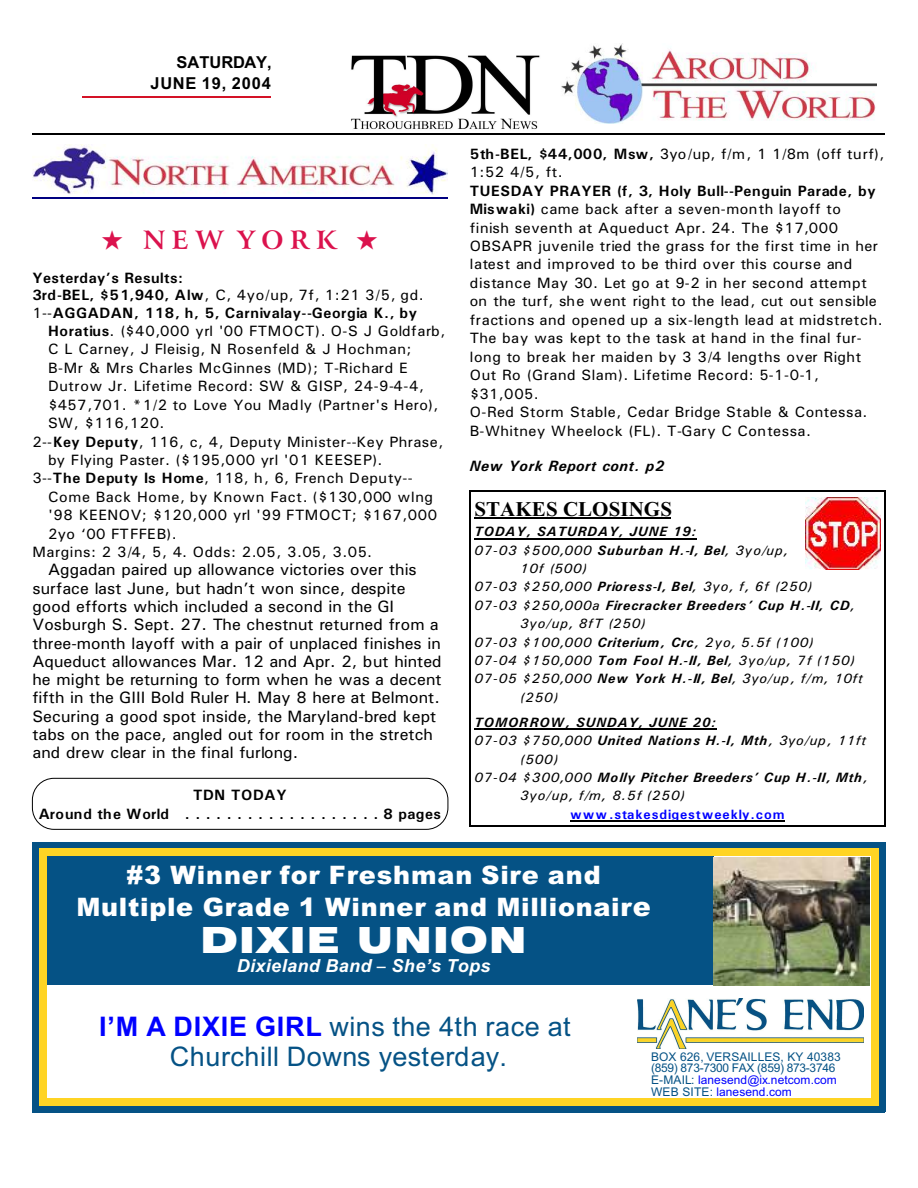
<style>
.page{position:relative;width:918px;height:1188px;background:#fff}
.page>*{position:absolute;margin:0;border:0;box-sizing:border-box;transform-origin:0 0}
.t1{font:36px "Swis 721 Blk Ex BT";letter-spacing:.035em;color:#fff}
.t2{font:27px/30.6px "Arial";letter-spacing:.02em;color:#055285;text-align:center}
.t3{font:900 25.5px/32.1px "Arial";letter-spacing:.035em;color:#fff;text-align:center}
.t4{font:700 25.5px "Arrus BT";letter-spacing:.255em;color:#db124d}
.t5{font:700 21px "Times New Roman";letter-spacing:.005em;color:#000}
.t6{font:italic 700 18px "Arial";letter-spacing:.02em;color:#fff}
.t7{font:16.5px/18.3px "Univers";letter-spacing:.005em;color:#000}
.t8{font:700 16.5px/21.6px "Arial";letter-spacing:.02em;color:#000;text-align:right}
.t9{font:15px/18.5px "Univers";letter-spacing:.035em;color:#000}
.t10{font:700 15px/19.2px "Univers";letter-spacing:.04em;color:#000;text-align:center}
.t11{font:italic 700 15px "Univers";letter-spacing:.04em;color:#000}
.t12{font:italic 13.5px "Univers";letter-spacing:.065em;color:#000}
.t13{font:italic 700 13.5px "Univers";letter-spacing:.065em;color:#000}
.t14{font:italic 700 13.5px "Univers";letter-spacing:.045em;color:#000}
.t15{font:700 13.5px "Univers";letter-spacing:.065em;color:#00f}
.t16{font:12px/11.7px "Arial";letter-spacing:.01em;color:#055285}
.s1{font-weight:700}
.s2{font-weight:400}
.s3{font-size:27px}
.s4{font-weight:700;color:#00f}
.s5{color:#00f}
</style>
<div class="page">
<hr style="left:82px;top:96px;width:189px;height:2px;background:#d41226">
<img style="left:561px;top:44px;width:315px;height:79px">
<img style="left:351px;top:55px;width:189px;height:75px">
<hr style="left:32px;top:134px;width:853px;height:1px;background:#000">
<img style="left:32px;top:145px;width:416px;height:49px">
<hr style="left:32px;top:197px;width:416px;height:1px;background:#000080">
<div style="left:32px;top:842px;width:7px;height:270px;background:#055285"></div>
<div style="left:878px;top:842px;width:7px;height:270px;background:#055285"></div>
<div style="left:32px;top:842px;width:853px;height:7px;background:#055285"></div>
<div style="left:32px;top:1105px;width:853px;height:7px;background:#055285"></div>
<img style="left:637px;top:999px;width:227px;height:49px">
<div style="left:47px;top:856px;width:666px;height:129px;background:#055285"></div>
<div style="left:40px;top:848px;width:7px;height:257px;background:#ffd424"></div>
<div style="left:872px;top:848px;width:7px;height:257px;background:#ffd424"></div>
<div style="left:40px;top:848px;width:839px;height:7px;background:#ffd424"></div>
<div style="left:40px;top:1099px;width:839px;height:7px;background:#ffd424"></div>
<img style="left:714px;top:858px;width:156px;height:127px">
<img style="left:805px;top:498px;width:75px;height:72px">
<hr style="left:474px;top:517px;width:197px;height:1px;background:#000">
<hr style="left:474px;top:538px;width:223px;height:1px;background:#000">
<hr style="left:474px;top:729px;width:243px;height:1px;background:#000">
<hr style="left:570px;top:820px;width:215px;height:1px;background:#000">
<hr style="left:470px;top:491px;width:1px;height:336px;background:#000">
<hr style="left:884px;top:491px;width:1px;height:336px;background:#000">
<hr style="left:470px;top:491px;width:415px;height:1px;background:#000">
<hr style="left:470px;top:826px;width:415px;height:1px;background:#000">
<div style="left:32px;top:778px;width:416px;height:51px;border:1px solid #000;border-radius:22px"></div>
<p class="t8" style="left:150px;top:52px;width:123px">SATURDAY,<br>JUNE 19, 2004</p>
<h3 class="t4" style="left:102px;top:230px;width:278px">★ NEW YORK ★</h3>
<p class="t10" style="left:32px;top:269px;width:152px">Yesterday’s Results:</p>
<p class="t9" style="left:32px;top:287px;width:393px"><span class="s1">3rd-BEL, $51,940, Alw</span>, C, 4yo/up, 7f, 1:21 3/5, gd.</p>
<p class="t10" style="left:32px;top:304px;width:386px"><span class="s2">1--</span>AGGADAN, 118, h, 5, Carnivalay--Georgia K., by</p>
<p class="t9" style="left:48px;top:323px;width:399px"><span class="s1">Horatius</span>. ($40,000 yrl '00 FTMOCT). O-S J Goldfarb,</p>
<p class="t9" style="left:48px;top:341px;width:365px">C L Carney, J Fleisig, N Rosenfeld &amp; J Hochman;</p>
<p class="t9" style="left:48px;top:360px;width:361px">B-Mr &amp; Mrs Charles McGinnes (MD); T-Richard E</p>
<p class="t9" style="left:48px;top:378px;width:377px">Dutrow Jr. Lifetime Record: SW &amp; GISP, 24-9-4-4,</p>
<p class="t9" style="left:48px;top:397px;width:392px">$457,701. *1/2 to Love You Madly (Partner's Hero),</p>
<p class="t9" style="left:48px;top:415px;width:118px">SW, $116,120.</p>
<p class="t9" style="left:32px;top:434px;width:412px">2--<span class="s1">Key Deputy</span>, 116, c, 4, Deputy Minister--Key Phrase,</p>
<p class="t9" style="left:48px;top:452px;width:336px">by Flying Paster. ($195,000 yrl '01 KEESEP).</p>
<p class="t9" style="left:32px;top:470px;width:382px">3--<span class="s1">The Deputy Is Home</span>, 118, h, 6, French Deputy--</p>
<p class="t9" style="left:48px;top:489px;width:387px">Come Back Home, by Known Fact. ($130,000 wlng</p>
<p class="t9" style="left:48px;top:507px;width:391px">'98 KEENOV; $120,000 yrl '99 FTMOCT; $167,000</p>
<p class="t9" style="left:48px;top:526px;width:130px">2yo ‘00 FTFFEB).</p>
<p class="t9" style="left:32px;top:544px;width:341px">Margins: 2 3/4, 5, 4. Odds: 2.05, 3.05, 3.05.</p>
<p class="t7" style="left:32px;top:562px;width:411px;text-indent:16px">Aggadan paired up allowance victories over this surface last June, but hadn’t won since, despite good efforts which included a second in the GI Vosburgh S. Sept. 27. The chestnut returned from a three-month layoff with a pair of unplaced finishes in Aqueduct allowances Mar. 12 and Apr. 2, but hinted he might be returning to form when he was a decent fifth in the GIII Bold Ruler H. May 8 here at Belmont.<br>Securing a good spot inside, the Maryland-bred kept tabs on the pace, angled out for room in the stretch and drew clear in the final furlong.</p>
<p class="t10" style="left:39px;top:786px;width:404px">TDN TODAY<br>Around the World ...................8 pages</p>
<p class="t9" style="left:470px;top:146px;width:416px"><span class="s1">5th-BEL, $44,000, Msw,</span> 3yo/up, f/m, 1 1/8m (off turf),<br>1:52 4/5, ft.</p>
<p class="t9" style="left:470px;top:183px;width:415px"><span class="s1">TUESDAY PRAYER (f, 3, Holy Bull--Penguin Parade, by Miswaki)</span> came back after a seven-month layoff to finish seventh at Aqueduct Apr. 24. The $17,000<br>OBSAPR juvenile tried the grass for the first time in her latest and improved to be third over this course and distance May 30. Let go at 9-2 in her second attempt on the turf, she went right to the lead, cut out sensible fractions and opened up a six-length lead at midstretch.<br>The bay was kept to the task at hand in the final fur&shy;long to break her maiden by 3 3/4 lengths over Right Out Ro (Grand Slam). Lifetime Record: 5-1-0-1, $31,005.<br>O-Red Storm Stable, Cedar Bridge Stable &amp; Contessa.<br>B-Whitney Wheelock (FL). T-Gary C Contessa.</p>
<p class="t11" style="left:470px;top:461px;width:196px">New York Report cont. p2</p>
<h3 class="t5" style="left:474px;top:501px;width:199px">STAKES CLOSINGS</h3>
<p class="t13" style="left:474px;top:527px;width:223px">TODAY, SATURDAY, JUNE 19:</p>
<p class="t12" style="left:474px;top:545px;width:315px">07-03 $500,000 <span class="s1">Suburban H.-I, Bel</span>, 3yo/up,</p>
<p class="t12" style="left:520px;top:564px;width:68px">10f (500)</p>
<p class="t12" style="left:474px;top:582px;width:339px">07-03 $250,000 <span class="s1">Prioress-I, Bel</span>, 3yo, f, 6f (250)</p>
<p class="t13" style="left:474px;top:601px;width:382px"><span class="s2">07-03 $250,000a</span> Firecracker Breeders’ Cup H.-II, CD<span class="s2">,</span></p>
<p class="t12" style="left:520px;top:619px;width:127px">3yo/up, 8fT (250)</p>
<p class="t12" style="left:474px;top:637px;width:341px">07-03 $100,000 <span class="s1">Criterium, Crc</span>, 2yo, 5.5f (100)</p>
<p class="t12" style="left:474px;top:656px;width:382px">07-04 $150,000 <span class="s1">Tom Fool H.-II, Bel</span>, 3yo/up, 7f (150)</p>
<p class="t12" style="left:474px;top:674px;width:390px">07-05 $250,000 <span class="s1">New York H.-II, Bel</span>, 3yo/up, f/m, 10ft</p>
<p class="t12" style="left:520px;top:692px;width:40px">(250)</p>
<p class="t13" style="left:474px;top:718px;width:243px">TOMORROW, SUNDAY, JUNE 20:</p>
<p class="t12" style="left:474px;top:736px;width:394px">07-03 $750,000 <span class="s1">United Nations H.-I, Mth</span>, 3yo/up, 11ft</p>
<p class="t12" style="left:520px;top:754px;width:40px">(500)</p>
<p class="t14" style="left:474px;top:773px;width:395px"><span class="s2">07-04 $300,000</span> Molly Pitcher Breeders’ Cup H.-II, Mth<span class="s2">,</span></p>
<p class="t12" style="left:520px;top:791px;width:166px">3yo/up, f/m, 8.5f (250)</p>
<p class="t15" style="left:570px;top:809px;width:216px">www.stakesdigestweekly.com</p>
<h3 class="t3" style="left:76px;top:861px;width:576px">#3 Winner for Freshman Sire and<br>Multiple Grade 1 Winner and Millionair<span class="s3">e</span></h3>
<h1 class="t1" style="left:200px;top:926px;width:328px">DIXIE UNION</h1>
<p class="t6" style="left:237px;top:959px;width:255px">Dixieland Band She’s Tops</p>
<h2 class="t2" style="left:99px;top:1013px;width:473px"><span class="s4">I’M A DIXIE GIRL</span> wins the 4th race at<br>Churchill Downs yesterday.</h2>
<p class="t16" style="left:651px;top:1052px;width:191px">BOX 626, VERSAILLES, KY 40383 (859) 873-7300 FAX (859) 873-3746<br>E-MAIL: <span class="s5">lanesend@ix.netcom.com<br></span>WEB SITE: <span class="s5">lanesend.com</span></p>
</div>
